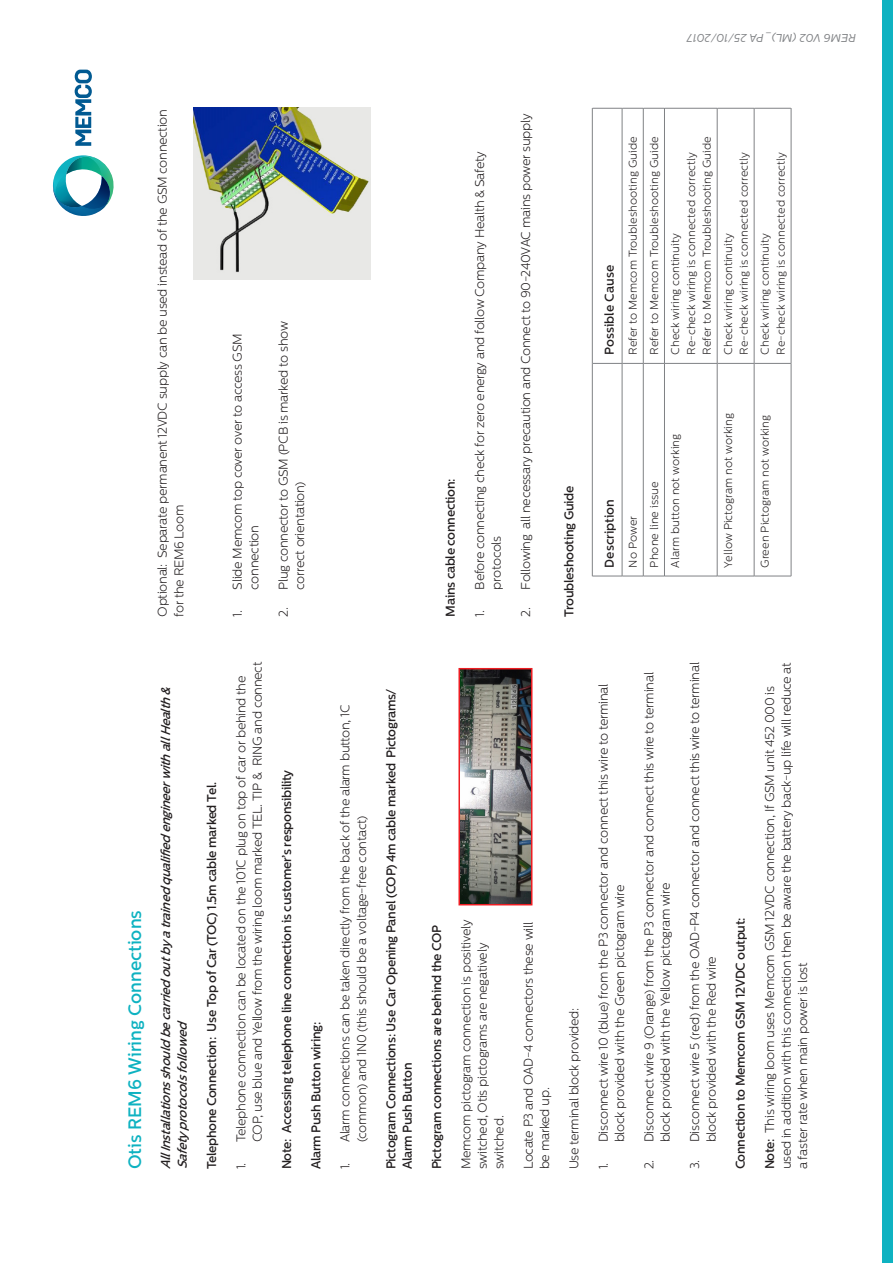
<style>
.page{position:relative;width:893px;height:1263px;background:#fff}
.page>*{position:absolute;margin:0;border:0;box-sizing:border-box;transform-origin:0 0}
._03_Body_header_11_1{font:500 18px "Centrale Sans";color:#0eb2c1}
._04_Body_text_8_5_11{font:300 12.75px/16.5px "Centrale Sans";letter-spacing:-.025em;color:#231f20}
._04_Body_text_8_5_11-2{font:500 12.75px/16.5px "Centrale Sans";letter-spacing:-.025em;color:#231f20}
._04_Body_text_8_5_11-3{font:italic 500 12.75px/16.5px "Centrale Sans";color:#231f20}
._01_Table_header_8_5{font:500 12.75px "Centrale Sans";color:#231f20}
._03_Table_regular_7{font:300 11.25px "Centrale Sans";color:#231f20}
._02_Table_Bold_7_5_1{font:300 11.25px "Centrale Sans";color:#231f20}
._06_Annotation_text{font:italic 11.25px "Centrale Sans";color:#808285}
.s1{font-weight:500}
</style>
<div class="page">
<hr style="left:592px;top:363px;width:1px;height:213px;background:#808285">
<hr style="left:592px;top:576px;width:30px;height:1px;background:#808285">
<hr style="left:592px;top:108px;width:1px;height:255px;background:#808285">
<hr style="left:592px;top:363px;width:30px;height:1px;background:#808285">
<hr style="left:592px;top:108px;width:30px;height:1px;background:#808285">
<hr style="left:622px;top:363px;width:1px;height:213px;background:#808285">
<hr style="left:622px;top:108px;width:1px;height:255px;background:#808285">
<hr style="left:643px;top:363px;width:1px;height:213px;background:#808285">
<svg style="left:622px;top:576px;width:42px;height:1px"></svg>
<hr style="left:643px;top:108px;width:1px;height:255px;background:#808285">
<svg style="left:622px;top:363px;width:42px;height:1px"></svg>
<svg style="left:622px;top:108px;width:42px;height:1px"></svg>
<hr style="left:664px;top:363px;width:1px;height:213px;background:#808285">
<hr style="left:665px;top:576px;width:52px;height:1px;background:#808285">
<hr style="left:664px;top:108px;width:1px;height:255px;background:#808285">
<hr style="left:665px;top:363px;width:52px;height:1px;background:#808285">
<hr style="left:665px;top:108px;width:52px;height:1px;background:#808285">
<hr style="left:717px;top:363px;width:1px;height:213px;background:#808285">
<hr style="left:717px;top:576px;width:37px;height:1px;background:#808285">
<hr style="left:717px;top:108px;width:1px;height:255px;background:#808285">
<hr style="left:717px;top:363px;width:37px;height:1px;background:#808285">
<hr style="left:717px;top:108px;width:37px;height:1px;background:#808285">
<hr style="left:754px;top:363px;width:1px;height:213px;background:#808285">
<hr style="left:754px;top:576px;width:37px;height:1px;background:#808285">
<hr style="left:754px;top:108px;width:1px;height:255px;background:#808285">
<hr style="left:754px;top:363px;width:37px;height:1px;background:#808285">
<hr style="left:754px;top:108px;width:37px;height:1px;background:#808285">
<hr style="left:791px;top:363px;width:1px;height:213px;background:#808285">
<hr style="left:791px;top:108px;width:1px;height:255px;background:#808285">
<img style="left:194px;top:107px;width:177px;height:173px">
<img style="left:461px;top:671px;width:68px;height:231px">
<div style="left:458px;top:668px;width:74px;height:237px;border:2px solid #ee1d23"></div>
<div style="left:882px;top:0;width:11px;height:1263px;background:#0eb2c1"></div>
<svg style="left:75px;top:70px;width:17px;height:76px"></svg>
<svg style="left:53px;top:155px;width:61px;height:61px"></svg>
<p class="_06_Annotation_text" style="left:856px;top:45px;width:170px;rotate:-180deg">REM6 V02 (ML)_PA 25/10/2017</p>
<p class="_04_Body_text_8_5_11" style="left:154px;top:617px;width:509px;rotate:-90deg">Optional: Separate permanent 12VDC supply can be used instead of the GSM connection for the REM6 Loom</p>
<p class="_04_Body_text_8_5_11" style="left:229px;top:590px;width:258px;text-indent:-27px;rotate:-90deg">1. Slide Memcom top cover over to access GSM connection</p>
<p class="_04_Body_text_8_5_11" style="left:275px;top:590px;width:270px;text-indent:-27px;rotate:-90deg">2. Plug connector to GSM (PCB is marked to show correct orientation)</p>
<p class="_03_Body_header_11_1" style="left:124px;top:1169px;width:261px;rotate:-90deg">Otis REM6 Wiring Connections</p>
<p class="_04_Body_text_8_5_11-3" style="left:158px;top:1169px;width:489px;rotate:-90deg">AllInstallationsshouldbecarriedoutbyatrainedqualifiedengineerwithallHealth&amp;<br>Safetyprotocolsfollowed</p>
<p class="_04_Body_text_8_5_11-2" style="left:203px;top:1169px;width:389px;rotate:-90deg">Telephone Connection: Use Top of Car (TOC) 1.5m cable marked Tel.</p>
<p class="_04_Body_text_8_5_11" style="left:233px;top:1142px;width:482px;text-indent:-27px;rotate:-90deg">1. Telephone connection can be located on the 101C plug on top of car or behind the<br>COP, use blue and Yellow from the wiring loom marked TEL. TIP &amp; RING and connect</p>
<p class="_04_Body_text_8_5_11-2" style="left:278px;top:1169px;width:401px;rotate:-90deg">Note: Accessing telephone line connection is customer’s responsibility</p>
<p class="_04_Body_text_8_5_11-2" style="left:308px;top:1169px;width:149px;rotate:-90deg">Alarm Push Button wiring:</p>
<p class="_04_Body_text_8_5_11" style="left:337px;top:1142px;width:439px;text-indent:-27px;rotate:-90deg">1. Alarm connections can be taken directly from the back of the alarm button, 1C (common) and 1N0 (this should be a voltage-free contact)</p>
<p class="_04_Body_text_8_5_11-2" style="left:383px;top:1169px;width:483px;rotate:-90deg">Pictogram Connections: Use Car Opening Panel (COP) 4m cable marked Pictograms/<br>Alarm Push Button</p>
<p class="_04_Body_text_8_5_11-2" style="left:442px;top:617px;width:140px;rotate:-90deg">Mains cable connection:</p>
<p class="_04_Body_text_8_5_11" style="left:471px;top:590px;width:440px;text-indent:-27px;rotate:-90deg">1. Before connecting check for zero energy and follow Company Health &amp; Safety protocols</p>
<p class="_04_Body_text_8_5_11" style="left:517px;top:617px;width:505px;rotate:-90deg">2. Following all necessary precaution and Connect to 90-240VAC mains power supply</p>
<p class="_04_Body_text_8_5_11-2" style="left:561px;top:617px;width:132px;rotate:-90deg">Troubleshooting Guide</p>
<p class="_01_Table_header_8_5" style="left:602px;top:355px;width:91px;rotate:-90deg">Possible Cause</p>
<p class="_03_Table_regular_7" style="left:627px;top:355px;width:220px;rotate:-90deg">Refer to Memcom Troubleshooting Guide</p>
<p class="_03_Table_regular_7" style="left:648px;top:355px;width:220px;rotate:-90deg">Refer to Memcom Troubleshooting Guide</p>
<p class="_03_Table_regular_7" style="left:701px;top:355px;width:220px;rotate:-90deg">Refer to Memcom Troubleshooting Guide</p>
<p class="_03_Table_regular_7" style="left:685px;top:355px;width:204px;rotate:-90deg">Re-check wiring is connected correctly</p>
<p class="_03_Table_regular_7" style="left:669px;top:355px;width:123px;rotate:-90deg">Check wiring continuity</p>
<p class="_03_Table_regular_7" style="left:738px;top:355px;width:204px;rotate:-90deg">Re-check wiring is connected correctly</p>
<p class="_03_Table_regular_7" style="left:722px;top:355px;width:123px;rotate:-90deg">Check wiring continuity</p>
<p class="_03_Table_regular_7" style="left:774px;top:355px;width:204px;rotate:-90deg">Re-check wiring is connected correctly</p>
<p class="_03_Table_regular_7" style="left:759px;top:355px;width:123px;rotate:-90deg">Check wiring continuity</p>
<p class="_01_Table_header_8_5" style="left:602px;top:567px;width:70px;rotate:-90deg">Description</p>
<p class="_02_Table_Bold_7_5_1" style="left:627px;top:567px;width:53px;rotate:-90deg">No Power</p>
<p class="_02_Table_Bold_7_5_1" style="left:648px;top:567px;width:88px;rotate:-90deg">Phone line issue</p>
<p class="_02_Table_Bold_7_5_1" style="left:669px;top:567px;width:135px;rotate:-90deg">Alarm button not working</p>
<p class="_02_Table_Bold_7_5_1" style="left:722px;top:567px;width:156px;rotate:-90deg">Yellow Pictogram not working</p>
<p class="_02_Table_Bold_7_5_1" style="left:759px;top:567px;width:154px;rotate:-90deg">Green Pictogram not working</p>
<p class="_04_Body_text_8_5_11-2" style="left:428px;top:1169px;width:246px;rotate:-90deg">Pictogram connections are behind the COP</p>
<p class="_04_Body_text_8_5_11" style="left:458px;top:1169px;width:251px;rotate:-90deg">Memcom pictogram connection is positively switched, Otis pictograms are negatively switched.</p>
<p class="_04_Body_text_8_5_11" style="left:520px;top:1169px;width:249px;rotate:-90deg">Locate P3 and OAD-4 connectors these will be marked up.</p>
<p class="_04_Body_text_8_5_11" style="left:566px;top:1169px;width:163px;rotate:-90deg">Use terminal block provided:</p>
<p class="_04_Body_text_8_5_11" style="left:595px;top:1142px;width:460px;text-indent:-27px;rotate:-90deg">1. Disconnect wire 10 (blue) from the P3 connector and connect this wire to terminal block provided with the Green pictogram wire</p>
<p class="_04_Body_text_8_5_11" style="left:641px;top:1142px;width:472px;text-indent:-27px;rotate:-90deg">2. Disconnect wire 9 (Orange) from the P3 connector and connect this wire to terminal block provided with the Yellow pictogram wire</p>
<p class="_04_Body_text_8_5_11" style="left:686px;top:1142px;width:482px;text-indent:-27px;rotate:-90deg">3. Disconnect wire 5 (red) from the OAD-P4 connector and connect this wire to terminal block provided with the Red wire</p>
<p class="_04_Body_text_8_5_11-2" style="left:732px;top:1169px;width:253px;rotate:-90deg">Connection to Memcom GSM 12VDC output:</p>
<p class="_04_Body_text_8_5_11" style="left:761px;top:1169px;width:508px;rotate:-90deg"><span class="s1">Note:</span> This wiring loom uses Memcom GSM 12VDC connection, If GSM unit 452 000 is used in addition with this connection then be aware the battery back-up life will reduce at a faster rate when main power is lost</p>
</div>
